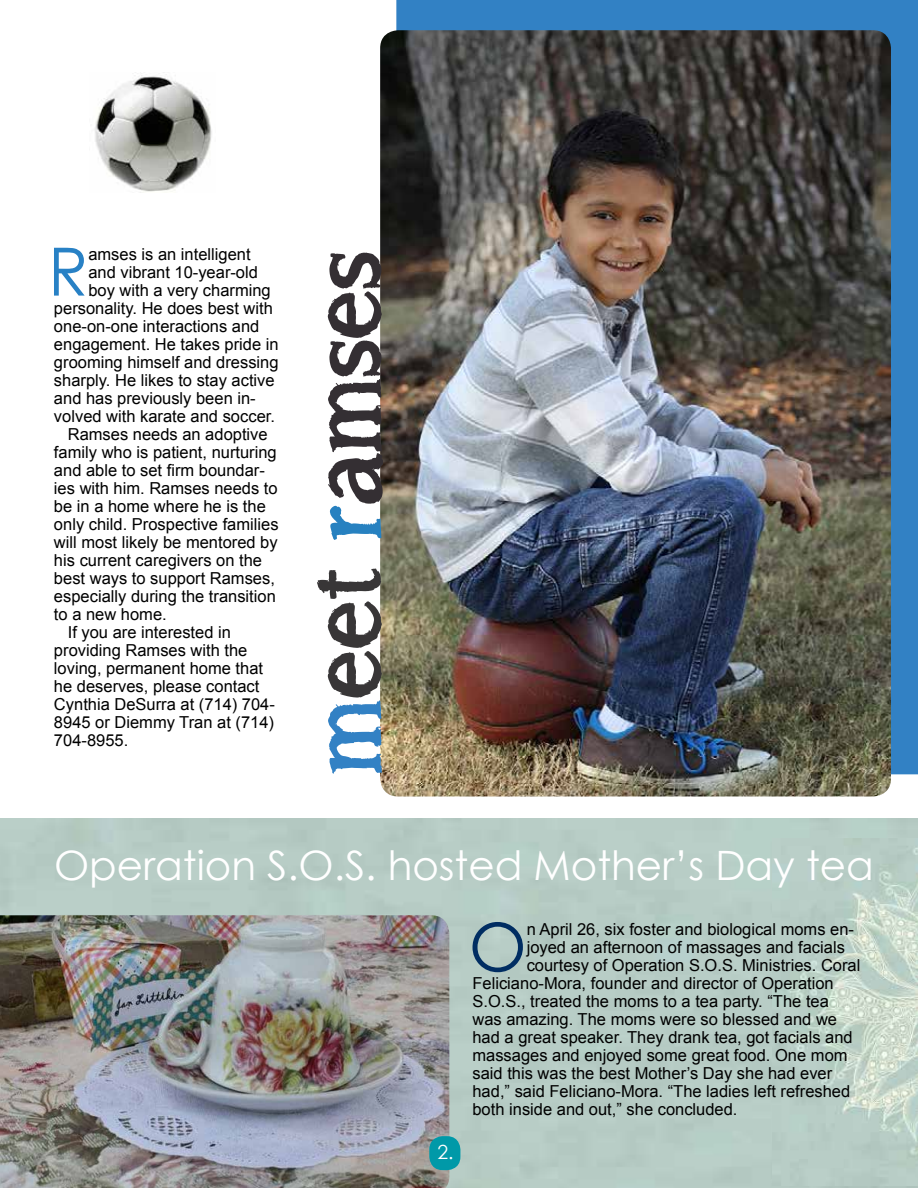
<style>
.page{position:relative;width:918px;height:1188px;background:#fff}
.page>*{position:absolute;margin:0;border:0;box-sizing:border-box;transform-origin:0 0}
.t1{font:102px "asongforjenniferbold";color:#342f33}
.t2{font:66.6px "Century Gothic";color:#2881c5}
.t3{font:66.6px "Century Gothic";color:#002d62}
.t4{font:40.5px "Century Gothic";color:#fff}
.t5{font:19.5px "asongforjennifer";color:#fff}
.t6{font:19.5px "Century Gothic";color:#fff}
.t7{font:16.5px "Arial";color:#000}
.s1{color:#3281c4}
.s2{color:#383637}
.s3{color:#2781c0}
</style>
<div class="page">
<div style="left:0;top:818px;width:918px;height:370px;background:#b7cdc6"></div>
<div style="left:396px;top:0;width:522px;height:774px;background:#3281c4"></div>
<img style="left:380px;top:30px;width:511px;height:766px">
<img style="left:94px;top:74px;width:118px;height:118px">
<img style="left:772px;top:839px;width:146px;height:346px">
<img style="left:0;top:915px;width:449px;height:273px">
<div style="left:429px;top:1136px;width:31px;height:34px;background:#0099a8;border-radius:14px"></div>
<h2 class="t2" style="left:48px;top:225px;width:42px">R</h2>
<p class="t7" style="left:88px;top:243px;width:164px">amses is an intelligent</p>
<p class="t7" style="left:88px;top:261px;width:171px">and vibrant 10-year-old</p>
<p class="t7" style="left:88px;top:279px;width:184px">boy with a very charming</p>
<p class="t7" style="left:54px;top:297px;width:220px">personality. He does best with</p>
<p class="t7" style="left:54px;top:315px;width:207px">one-on-one interactions and</p>
<p class="t7" style="left:54px;top:333px;width:226px">engagement. He takes pride in</p>
<p class="t7" style="left:54px;top:351px;width:226px">grooming himself and dressing</p>
<p class="t7" style="left:54px;top:369px;width:222px">sharply. He likes to stay active</p>
<p class="t7" style="left:54px;top:387px;width:203px">and has previously been in-</p>
<p class="t7" style="left:54px;top:405px;width:223px">volved with karate and soccer.</p>
<p class="t7" style="left:68px;top:423px;width:201px">Ramses needs an adoptive</p>
<p class="t7" style="left:54px;top:441px;width:224px">family who is patient, nurturing</p>
<p class="t7" style="left:54px;top:459px;width:212px">and able to set firm boundar-</p>
<p class="t7" style="left:54px;top:477px;width:225px">ies with him. Ramses needs to</p>
<p class="t7" style="left:54px;top:495px;width:213px">be in a home where he is the</p>
<p class="t7" style="left:54px;top:513px;width:226px">only child. Prospective families</p>
<p class="t7" style="left:54px;top:531px;width:225px">will most likely be mentored by</p>
<p class="t7" style="left:54px;top:549px;width:210px">his current caregivers on the</p>
<p class="t7" style="left:54px;top:567px;width:223px">best ways to support Ramses,</p>
<p class="t7" style="left:54px;top:585px;width:223px">especially during the transition</p>
<p class="t7" style="left:54px;top:603px;width:114px">to a new home.</p>
<p class="t7" style="left:68px;top:621px;width:165px">If you are interested in</p>
<p class="t7" style="left:54px;top:639px;width:195px">providing Ramses with the</p>
<p class="t7" style="left:54px;top:657px;width:211px">loving, permanent home that</p>
<p class="t7" style="left:54px;top:675px;width:207px">he deserves, please contact</p>
<p class="t7" style="left:54px;top:693px;width:223px">Cynthia DeSurra at (714) 704-</p>
<p class="t7" style="left:54px;top:711px;width:222px">8945 or Diemmy Tran at (714)</p>
<p class="t7" style="left:54px;top:729px;width:76px">704-8955.</p>
<h1 class="t1" style="left:284px;top:774px;width:525px;rotate:-90deg"><span class="s1">m</span><span class="s2">eet</span> <span class="s3">r</span>amses</h1>
<h3 class="t4" style="left:54px;top:837px;width:821px">Operation S.O.S. hosted Mother’s Day tea</h3>
<h2 class="t3" style="left:469px;top:900px;width:59px">O</h2>
<p class="t7" style="left:527px;top:918px;width:329px">n April 26, six foster and biological moms en-</p>
<p class="t7" style="left:527px;top:936px;width:320px">joyed an afternoon of massages and facials</p>
<p class="t7" style="left:527px;top:954px;width:335px">courtesy of Operation S.O.S. Ministries. Coral</p>
<p class="t7" style="left:472px;top:972px;width:363px">Feliciano-Mora, founder and director of Operation</p>
<p class="t7" style="left:472px;top:990px;width:358px">S.O.S., treated the moms to a tea party. “The tea</p>
<p class="t7" style="left:472px;top:1008px;width:366px">was amazing. The moms were so blessed and we</p>
<p class="t7" style="left:472px;top:1026px;width:382px">had a great speaker. They drank tea, got facials and</p>
<p class="t7" style="left:472px;top:1044px;width:377px">massages and enjoyed some great food. One mom</p>
<p class="t7" style="left:472px;top:1062px;width:361px">said this was the best Mother’s Day she had ever</p>
<p class="t7" style="left:472px;top:1080px;width:379px">had,” said Feliciano-Mora. “The ladies left refreshed</p>
<p class="t7" style="left:472px;top:1098px;width:267px">both inside and out,” she concluded.</p>
<p class="t6" style="left:437px;top:1138px;width:18px">2.</p>
<p class="t5" style="left:441px;top:1146px;width:13px">2.</p>
</div>
